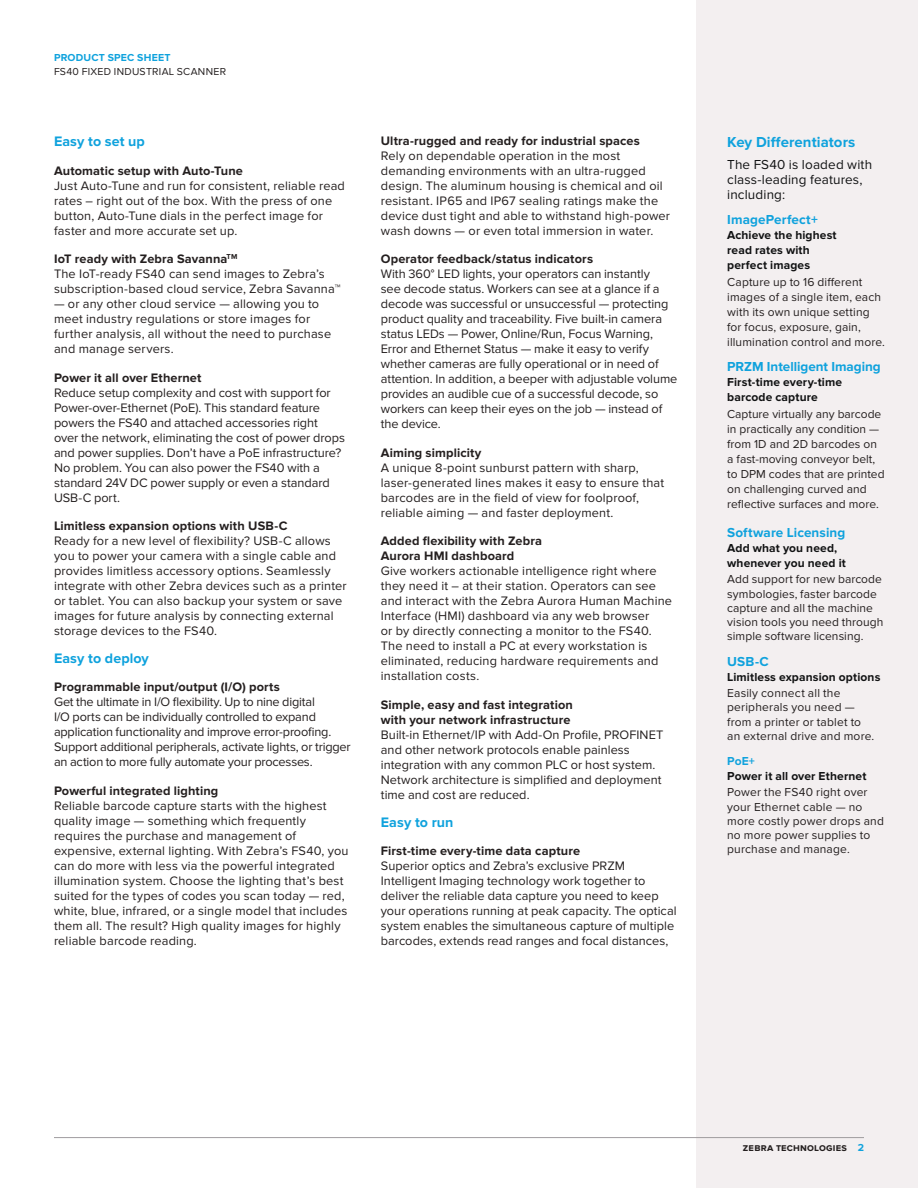
<style>
.page{position:relative;width:918px;height:1188px;background:#fff}
.page>*{position:absolute;margin:0;border:0;box-sizing:border-box;transform-origin:0 0}
.t1{font:700 15px "Proxima Nova";letter-spacing:.005em;color:#0fa2dd}
.t2{font:700 14.25px "Proxima Nova";letter-spacing:.01em;color:#0fa2dd}
.t3{font:700 13.5px "Proxima Nova";letter-spacing:.005em;color:#0fa2dd}
.t4{font:13.5px/15px "Proxima Nova";letter-spacing:.01em;color:#111213}
.t5{font:12.75px/15px "Proxima Nova";letter-spacing:.01em;color:#241f1f}
.t6{font:700 12.75px/15px "Proxima Nova";letter-spacing:.01em;color:#241f1f}
.t7{font:12.75px/15px "Proxima Nova";letter-spacing:-.015em;color:#241f1f}
.t8{font:12px/14.2px "Proxima Nova";letter-spacing:.005em;color:#241f1f}
.t9{font:700 12px/15px "Proxima Nova";letter-spacing:.01em;color:#111213}
.t10{font:700 12px "Proxima Nova";color:#0fa2dd}
.t11{font:10.5px "Proxima Nova";letter-spacing:.025em;color:#241f1f}
.t12{font:700 10.5px "Proxima Nova";letter-spacing:.015em;color:#241f1f}
.t13{font:700 10.5px "Proxima Nova";letter-spacing:.02em;color:#0fa2dd}
.s1{font-weight:700}
.s2{color:#0fa2dd}
</style>
<div class="page">
<div style="left:697px;top:0;width:221px;height:1188px;background:#f3eff0"></div>
<hr style="left:54px;top:1137px;width:810px;height:1px;background:#9f9c9f">
<p class="t13" style="left:54px;top:51px;width:118px">PRODUCT SPEC SHEET</p>
<p class="t11" style="left:54px;top:66px;width:174px">FS40 FIXED INDUSTRIAL SCANNER</p>
<p class="t2" style="left:54px;top:133px;width:92px">Easy to set up</p>
<p class="t6" style="left:54px;top:163px;width:191px">Automatic setup with Auto-Tune</p>
<p class="t5" style="left:54px;top:178px;width:292px">Just Auto-Tune and run for consistent, reliable read rates – right out of the box. With the press of one button, Auto-Tune dials in the perfect image for faster and more accurate set up.</p>
<p class="t5" style="left:54px;top:252px;width:288px"><span class="s1">IoT ready with Zebra Savanna</span><sup>TM<br></sup>The IoT-ready FS40 can send images to Zebra’s subscription-based cloud service, Zebra Savanna™</p>
<p class="t5" style="left:54px;top:297px;width:279px">— or any other cloud service — allowing you to meet industry regulations or store images for further analysis, all without the need to purchase and manage servers.</p>
<p class="t6" style="left:54px;top:370px;width:149px">Power it all over Ethernet</p>
<p class="t5" style="left:54px;top:385px;width:292px">Reduce setup complexity and cost with support for Power-over-Ethernet (PoE). This standard feature powers the FS40 and attached accessories right over the network, eliminating the cost of power drops and power supplies. Don’t have a PoE infrastructure?<br>No problem. You can also power the FS40 with a standard 24V DC power supply or even a standard USB-C port.</p>
<p class="t6" style="left:54px;top:519px;width:235px">Limitless expansion options with USB-C</p>
<p class="t5" style="left:54px;top:534px;width:294px">Ready for a new level of flexibility? USB-C allows you to power your camera with a single cable and provides limitless accessory options. Seamlessly integrate with other Zebra devices such as a printer or tablet. You can also backup your system or save images for future analysis by connecting external storage devices to the FS40.</p>
<p class="t2" style="left:54px;top:650px;width:96px">Easy to deploy</p>
<p class="t6" style="left:54px;top:680px;width:227px">Programmable input/output (I/O) ports</p>
<p class="t7" style="left:54px;top:695px;width:298px">Get the ultimate in I/O flexibility. Up to nine digital<br>I/O ports can be individually controlled to expand application functionality and improve error-proofing.<br>Support additional peripherals, activate lights, or trigger an action to more fully automate your processes.</p>
<p class="t6" style="left:54px;top:783px;width:166px">Powerful integrated lighting</p>
<p class="t5" style="left:54px;top:798px;width:296px">Reliable barcode capture starts with the highest quality image — something which frequently requires the purchase and management of expensive, external lighting. With Zebra’s FS40, you can do more with less via the powerful integrated illumination system. Choose the lighting that’s best suited for the types of codes you scan today — red, white, blue, infrared, or a single model that includes them all. The result? High quality images for highly reliable barcode reading.</p>
<p class="t6" style="left:381px;top:134px;width:260px">Ultra-rugged and ready for industrial spaces</p>
<p class="t5" style="left:381px;top:148px;width:291px">Rely on dependable operation in the most demanding environments with an ultra-rugged design. The aluminum housing is chemical and oil resistant. IP65 and IP67 sealing ratings make the device dust tight and able to withstand high-power wash downs — or even total immersion in water.</p>
<p class="t6" style="left:381px;top:252px;width:214px">Operator feedback/status indicators</p>
<p class="t5" style="left:381px;top:267px;width:298px">With 360° LED lights, your operators can instantly<br>see decode status. Workers can see at a glance if a decode was successful or unsuccessful — protecting product quality and traceability. Five built-in camera status LEDs — Power, Online/Run, Focus Warning, Error and Ethernet Status — make it easy to verify whether cameras are fully operational or in need of attention. In addition, a beeper with adjustable volume provides an audible cue of a successful decode, so workers can keep their eyes on the job — instead of the device.</p>
<p class="t6" style="left:381px;top:445px;width:102px">Aiming simplicity</p>
<p class="t5" style="left:381px;top:460px;width:285px">A unique 8-point sunburst pattern with sharp, laser-generated lines makes it easy to ensure that barcodes are in the field of view for foolproof, reliable aiming — and faster deployment.</p>
<p class="t6" style="left:381px;top:534px;width:163px">Added flexibility with Zebra<br>Aurora HMI dashboard</p>
<p class="t5" style="left:381px;top:564px;width:293px">Give workers actionable intelligence right where they need it – at their station. Operators can see and interact with the Zebra Aurora Human Machine Interface (HMI) dashboard via any web browser<br>or by directly connecting a monitor to the FS40.<br>The need to install a PC at every workstation is eliminated, reducing hardware requirements and installation costs.</p>
<p class="t6" style="left:381px;top:697px;width:194px">Simple, easy and fast integration with your network infrastructure</p>
<p class="t5" style="left:381px;top:727px;width:284px">Built-in Ethernet/IP with Add-On Profile, PROFINET and other network protocols enable painless integration with any common PLC or host system.<br>Network architecture is simplified and deployment time and cost are reduced.</p>
<p class="t2" style="left:381px;top:814px;width:74px">Easy to run</p>
<p class="t6" style="left:381px;top:844px;width:201px">First-time every-time data capture</p>
<p class="t5" style="left:381px;top:859px;width:297px">Superior optics and Zebra’s exclusive PRZM Intelligent Imaging technology work together to deliver the reliable data capture you need to keep your operations running at peak capacity. The optical system enables the simultaneous capture of multiple barcodes, extends read ranges and focal distances,</p>
<p class="t1" style="left:727px;top:133px;width:130px">Key Differentiators</p>
<p class="t4" style="left:727px;top:157px;width:147px">The FS40 is loaded with class-leading features, including:</p>
<p class="t3" style="left:727px;top:212px;width:92px">ImagePerfect+</p>
<p class="t9" style="left:727px;top:228px;width:111px">Achieve the highest read rates with perfect images</p>
<p class="t8" style="left:727px;top:275px;width:159px;line-height:15px">Capture up to 16 different images of a single item, each with its own unique setting for focus, exposure, gain, illumination control and more.</p>
<p class="t3" style="left:727px;top:359px;width:155px">PRZM Intelligent Imaging</p>
<p class="t9" style="left:727px;top:375px;width:116px">First-time every-time barcode capture</p>
<p class="t8" style="left:727px;top:407px;width:159px;line-height:15px">Capture virtually any barcode in practically any condition — from 1D and 2D barcodes on a fast-moving conveyor belt, to DPM codes that are printed on challenging curved and reflective surfaces and more.</p>
<p class="t3" style="left:727px;top:525px;width:120px">Software Licensing</p>
<p class="t9" style="left:727px;top:541px;width:120px">Add what you need, whenever you need it</p>
<p class="t8" style="left:727px;top:572px;width:158px">Add support for new barcode symbologies, faster barcode capture and all the machine vision tools you need through simple software licensing.</p>
<p class="t3" style="left:727px;top:653px;width:43px">USB-C</p>
<p class="t9" style="left:727px;top:669px;width:155px">Limitless expansion options</p>
<p class="t8" style="left:727px;top:686px;width:149px">Easily connect all the peripherals you need — from a printer or tablet to an external drive and more.</p>
<p class="t10" style="left:727px;top:754px;width:29px">PoE+</p>
<p class="t9" style="left:727px;top:769px;width:141px">Power it all over Ethernet</p>
<p class="t8" style="left:727px;top:785px;width:158px">Power the FS40 right over your Ethernet cable — no more costly power drops and no more power supplies to purchase and manage.</p>
<p class="t12" style="left:743px;top:1142px;width:123px">zebra technologies <span class="s2">2</span></p>
</div>
